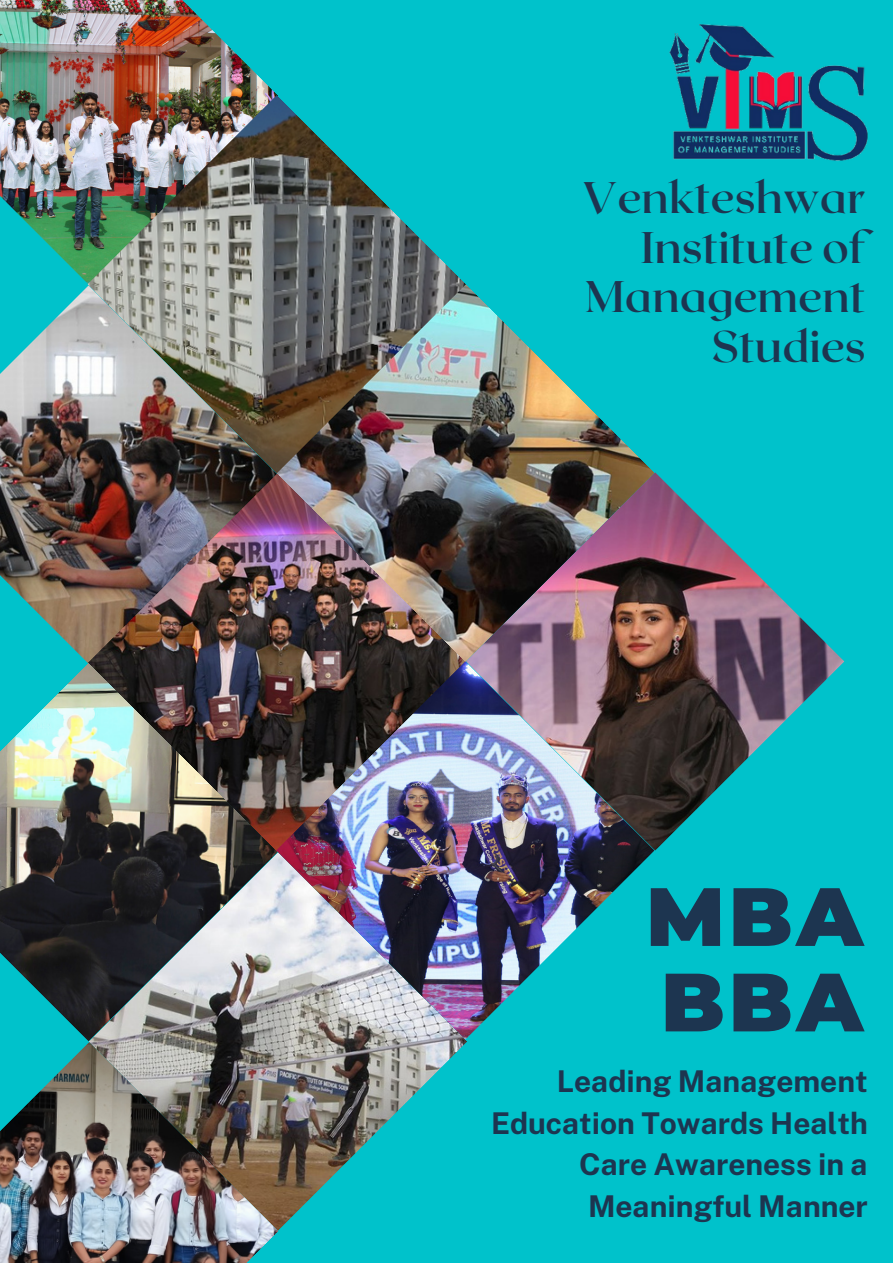
<style>
.page{position:relative;width:893px;height:1264px;background:#fff}
.page>*{position:absolute;margin:0;border:0;box-sizing:border-box;transform-origin:0 0}
.t1{font:900 82.5px "Montserrat";letter-spacing:.05em;color:#1d3550}
.t2{font:600 44.1px/49.5px "Roxborough CF";color:#1d3550;text-align:right}
.t3{font:700 30px/41.5px "Public Sans";color:#1d3550;text-align:right}
</style>
<div class="page">
<div style="left:0;top:0;width:892px;height:1262px;background:#00c2cb"></div>
<img style="left:467px;top:285px;width:187px;height:753px">
<img style="left:0;top:0;width:277px;height:662px">
<img style="left:87px;top:95px;width:380px;height:1135px">
<img style="left:0;top:662px;width:279px;height:600px">
<img style="left:465px;top:472px;width:379px;height:378px">
<img style="left:669px;top:24px;width:199px;height:137px">
<p class="t2" style="left:582px;top:171px;width:284px">Venkteshwar<br>Institute of<br>Management<br>Studies</p>
<p class="t1" style="left:646px;top:866px;width:218px">MBA</p>
<p class="t1" style="left:661px;top:951px;width:203px">BBA</p>
<p class="t3" style="left:491px;top:1060px;width:378px">Leading Management<br>Education Towards Health<br>Care Awareness in a<br>Meaningful Manner</p>
</div>
